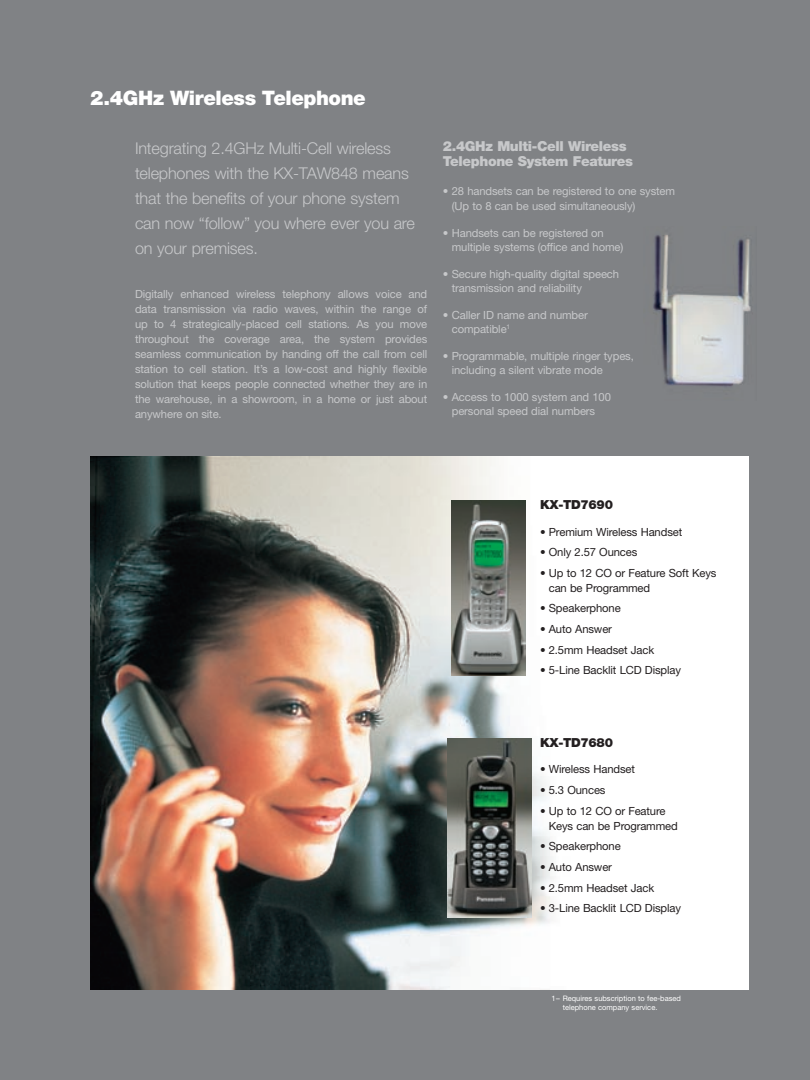
<style>
.page{position:relative;width:810px;height:1080px;background:#808285}
.page>*{position:absolute;margin:0;border:0;box-sizing:border-box;transform-origin:0 0}
.t1{font:900 20px "Helvetica Neue";letter-spacing:-.02em;color:#fff}
.t2{font:300 16.25px/25px "Helvetica Neue";letter-spacing:-.01em;color:#c7c8ca}
.t3{font:900 13.75px/15px "Helvetica Neue";letter-spacing:-.025em;color:#c7c8ca}
.t4{font:900 12.5px "Helvetica Neue";letter-spacing:-.025em;color:#231f20}
.t5{font:11.25px/15px "Helvetica Neue";letter-spacing:-.01em;color:#c7c8ca}
.t6{font:11.25px/15px "Helvetica Neue";letter-spacing:-.01em;color:#231f20}
.t7{font:7.5px/8.8px "Helvetica Neue";color:#fff}
.s1{font-weight:300}
</style>
<div class="page">
<img style="left:653px;top:234px;width:98px;height:153px">
<img style="left:90px;top:456px;width:658px;height:533px">
<img style="left:451px;top:501px;width:75px;height:174px">
<img style="left:448px;top:739px;width:84px;height:179px">
<h1 class="t1" style="left:90px;top:86px;width:277px">2.4GHz Wireless Telephone</h1>
<h2 class="t2" style="left:135px;top:135px;width:282px">Integrating 2.4GHz Multi-Cell wireless telephones with the KX-TAW848 means that the benefits of your phone system can now “follow” you where ever you are on your premises.</h2>
<p class="t5" style="left:135px;top:286px;width:294px;text-align:justify">Digitally enhanced wireless telephony allows voice and data transmission via radio waves, within the range of up to 4 strategically-placed cell stations. As you move throughout the coverage area, the system provides seamless communication by handing off the call from cell station to cell station. It’s a low-cost and highly flexible solution that keeps people connected whether they are in the warehouse, in a showroom, in a home or just about anywhere on site.</p>
<p class="t3" style="left:443px;top:139px;width:192px">2.4GHz Multi-Cell Wireless<br>Telephone System Features</p>
<p class="t5" style="left:452px;top:183px;width:225px;text-indent:-9px">• 28 handsets can be registered to one system (Up to 8 can be used simultaneously)</p>
<p class="t5" style="left:452px;top:226px;width:173px;line-height:13.8px;text-indent:-9px">• Handsets can be registered on multiple systems (office and home)</p>
<p class="t5" style="left:452px;top:267px;width:169px;line-height:13.8px;text-indent:-9px">• Secure high-quality digital speech transmission and reliability</p>
<p class="t5" style="left:452px;top:308px;width:138px;line-height:13.8px;text-indent:-9px">• Caller ID name and number compatible<sup>1</sup></p>
<p class="t5" style="left:452px;top:349px;width:184px;line-height:13.8px;text-indent:-9px">• Programmable, multiple ringer types, including a silent vibrate mode</p>
<p class="t5" style="left:452px;top:390px;width:161px;line-height:13.8px;text-indent:-9px">• Access to 1000 system and 100 personal speed dial numbers</p>
<p class="t4" style="left:540px;top:497px;width:75px">KX-TD7690</p>
<p class="t6" style="left:540px;top:524px;width:144px"><span class="s1">•</span> Premium Wireless Handset</p>
<p class="t6" style="left:540px;top:545px;width:99px">• Only 2.57 Ounces</p>
<p class="t6" style="left:549px;top:565px;width:169px;text-indent:-9px">• Up to 12 CO or Feature Soft Keys can be Programmed</p>
<p class="t6" style="left:540px;top:601px;width:82px">• Speakerphone</p>
<p class="t6" style="left:540px;top:621px;width:74px">• Auto Answer</p>
<p class="t6" style="left:540px;top:642px;width:116px">• 2.5mm Headset Jack</p>
<p class="t6" style="left:540px;top:663px;width:143px">• 5-Line Backlit LCD Display</p>
<p class="t4" style="left:540px;top:735px;width:75px">KX-TD7680</p>
<p class="t6" style="left:540px;top:762px;width:97px">• Wireless Handset</p>
<p class="t6" style="left:540px;top:782px;width:67px">• 5.3 Ounces</p>
<p class="t6" style="left:549px;top:803px;width:131px;text-indent:-9px">• Up to 12 CO or Feature<br>Keys can be Programmed</p>
<p class="t6" style="left:540px;top:839px;width:82px">• Speakerphone</p>
<p class="t6" style="left:540px;top:859px;width:74px">• Auto Answer</p>
<p class="t6" style="left:540px;top:880px;width:116px">• 2.5mm Headset Jack</p>
<p class="t6" style="left:540px;top:901px;width:143px">• 3-Line Backlit LCD Display</p>
<p class="t7" style="left:563px;top:994px;width:120px;text-indent:-11px">1– Requires subscription to fee-based telephone company service.</p>
</div>
